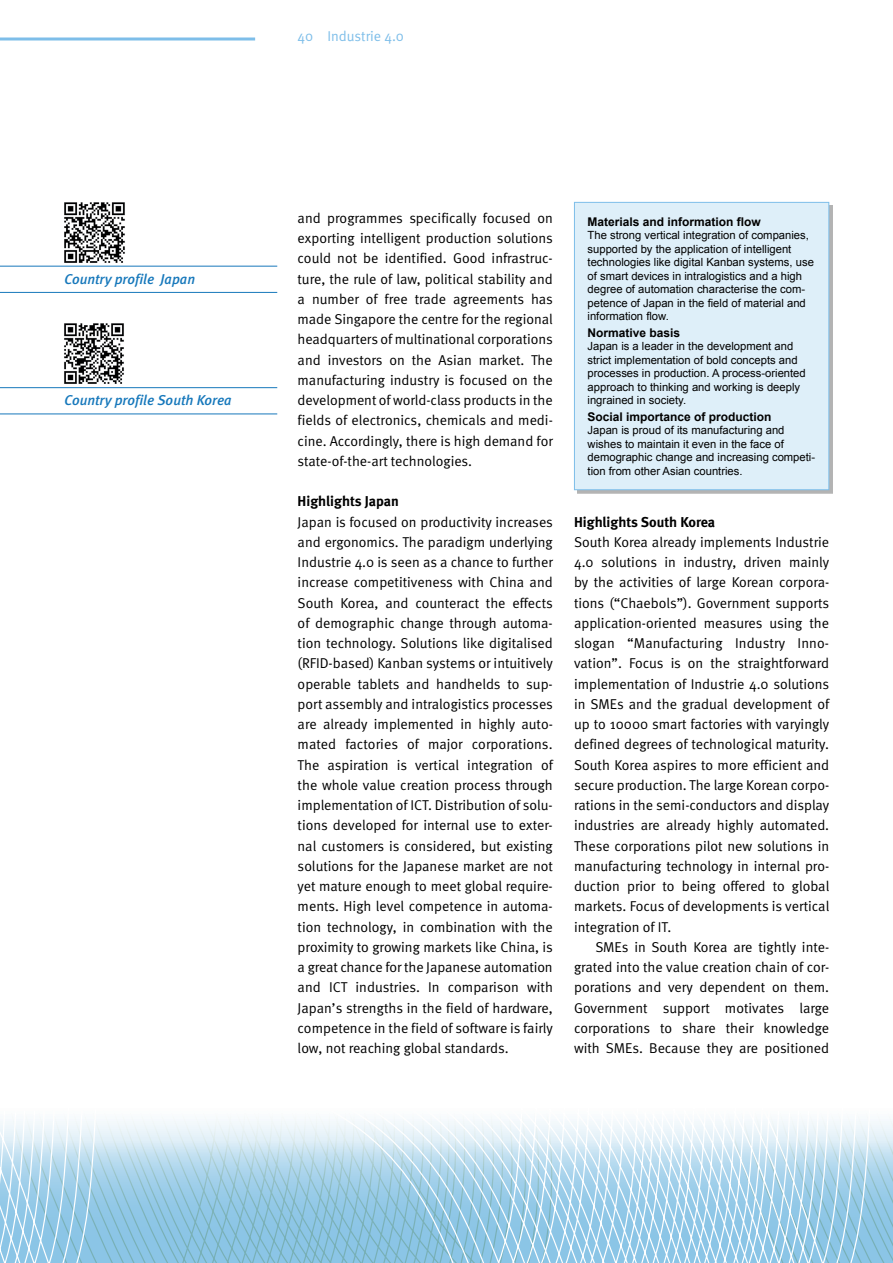
<style>
.page{position:relative;width:893px;height:1263px;background:#fff}
.page>*{position:absolute;margin:0;border:0;box-sizing:border-box;transform-origin:0 0}
.t1{font:14.25px/20.2px "Meta Normal";color:#000;text-align:justify}
.t2{font:italic 14.25px "Meta Medium LF";color:#1778bb}
.t3{font:700 14.25px "Meta";color:#000}
.t4{font:14.25px "Meta Normal";color:#7ebee9}
.t5{font:700 12px "Arial";color:#000}
.t6{font:11.25px/13.5px "Arial";color:#000}
</style>
<div class="page">
<svg style="left:0;top:1119px;width:893px;height:144px;background:#b1d7ea"></svg>
<hr style="left:0;top:38px;width:255px;height:3px;background:#7ebee9">
<div style="left:577px;top:205px;width:255px;height:288px;background:#000;opacity:.3"></div>
<div style="left:574px;top:202px;width:255px;height:288px;background:#deeff9"></div>
<div style="left:574px;top:202px;width:255px;height:288px;border:1px solid #7ebee9"></div>
<hr style="left:0;top:266px;width:277px;height:1px;background:#1778bb">
<hr style="left:0;top:292px;width:277px;height:1px;background:#1778bb">
<img style="left:65px;top:202px;width:60px;height:60px">
<img style="left:64px;top:323px;width:60px;height:61px">
<hr style="left:0;top:387px;width:277px;height:1px;background:#1778bb">
<hr style="left:0;top:414px;width:277px;height:1px;background:#1778bb">
<p class="t4" style="left:298px;top:27px;width:108px">40 Industrie 4.0</p>
<p class="t2" style="left:65px;top:270px;width:132px">Country profile Japan</p>
<p class="t2" style="left:65px;top:392px;width:168px">Country profile South Korea</p>
<p class="t1" style="left:298px;top:207px;width:257px">and programmes specifically focused on exporting intelligent production solutions could not be identified. Good infrastruc&shy;ture, the rule of law, political stability and a number of free trade agreements has made Singapore the centre for the regional headquarters of multinational corporations and investors on the Asian market. The manufacturing industry is focused on the development of world-class products in the fields of electronics, chemicals and medi&shy;cine. Accordingly, there is high demand for state-of-the-art technologies.</p>
<p class="t3" style="left:298px;top:493px;width:103px">Highlights Japan</p>
<p class="t1" style="left:298px;top:511px;width:257px">Japan is focused on productivity increases and ergonomics. The paradigm underlying Industrie 4.0 is seen as a chance to further increase competitiveness with China and South Korea, and counteract the effects of demographic change through automa&shy;tion technology. Solutions like digitalised (RFID-based) Kanban systems or intuitively operable tablets and handhelds to sup&shy;port assembly and intralogistics processes are already implemented in highly auto&shy;mated factories of major corporations.<br>The aspiration is vertical integration of the whole value creation process through implementation of ICT. Distribution of solu&shy;tions developed for internal use to exter&shy;nal customers is considered, but existing solutions for the Japanese market are not yet mature enough to meet global require&shy;ments. High level competence in automa&shy;tion technology, in combination with the proximity to growing markets like China, is a great chance for the Japanese automation and ICT industries. In comparison with Japan’s strengths in the field of hardware, competence in the field of software is fairly low, not reaching global standards.</p>
<p class="t5" style="left:588px;top:214px;width:175px">Materials and information flow</p>
<p class="t6" style="left:588px;top:229px;width:228px">The strong vertical integration of companies, supported by the application of intelligent technologies like digital Kanban systems, use of smart devices in intralogistics and a high degree of automation characterise the com&shy;petence of Japan in the field of material and information flow.</p>
<p class="t5" style="left:588px;top:325px;width:94px">Normative basis</p>
<p class="t6" style="left:588px;top:340px;width:220px">Japan is a leader in the development and strict implementation of bold concepts and processes in production. A process-oriented approach to thinking and working is deeply ingrained in society.</p>
<p class="t5" style="left:588px;top:409px;width:186px">Social importance of production</p>
<p class="t6" style="left:588px;top:424px;width:229px">Japan is proud of its manufacturing and wishes to maintain it even in the face of demographic change and increasing competi&shy;tion from other Asian countries.</p>
<p class="t3" style="left:574px;top:513px;width:143px">Highlights South Korea</p>
<p class="t1" style="left:574px;top:532px;width:257px">South Korea already implements Industrie 4.0 solutions in industry, driven mainly by the activities of large Korean corpora&shy;tions (“Chaebols”). Government supports application-oriented measures using the slogan “Manufacturing Industry Inno&shy;vation”. Focus is on the straightforward implementation of Industrie 4.0 solutions in SMEs and the gradual development of up to 10000 smart factories with varyingly defined degrees of technological maturity.<br>South Korea aspires to more efficient and secure production. The large Korean corpo&shy;rations in the semi-conductors and display industries are already highly automated.<br>These corporations pilot new solutions in manufacturing technology in internal pro&shy;duction prior to being offered to global markets. Focus of developments is vertical integration of IT.</p>
<p class="t1" style="left:574px;top:937px;width:257px;text-indent:21px">SMEs in South Korea are tightly inte&shy;grated into the value creation chain of cor&shy;porations and very dependent on them.<br>Government support motivates large corporations to share their knowledge with SMEs. Because they are positioned</p>
</div>
